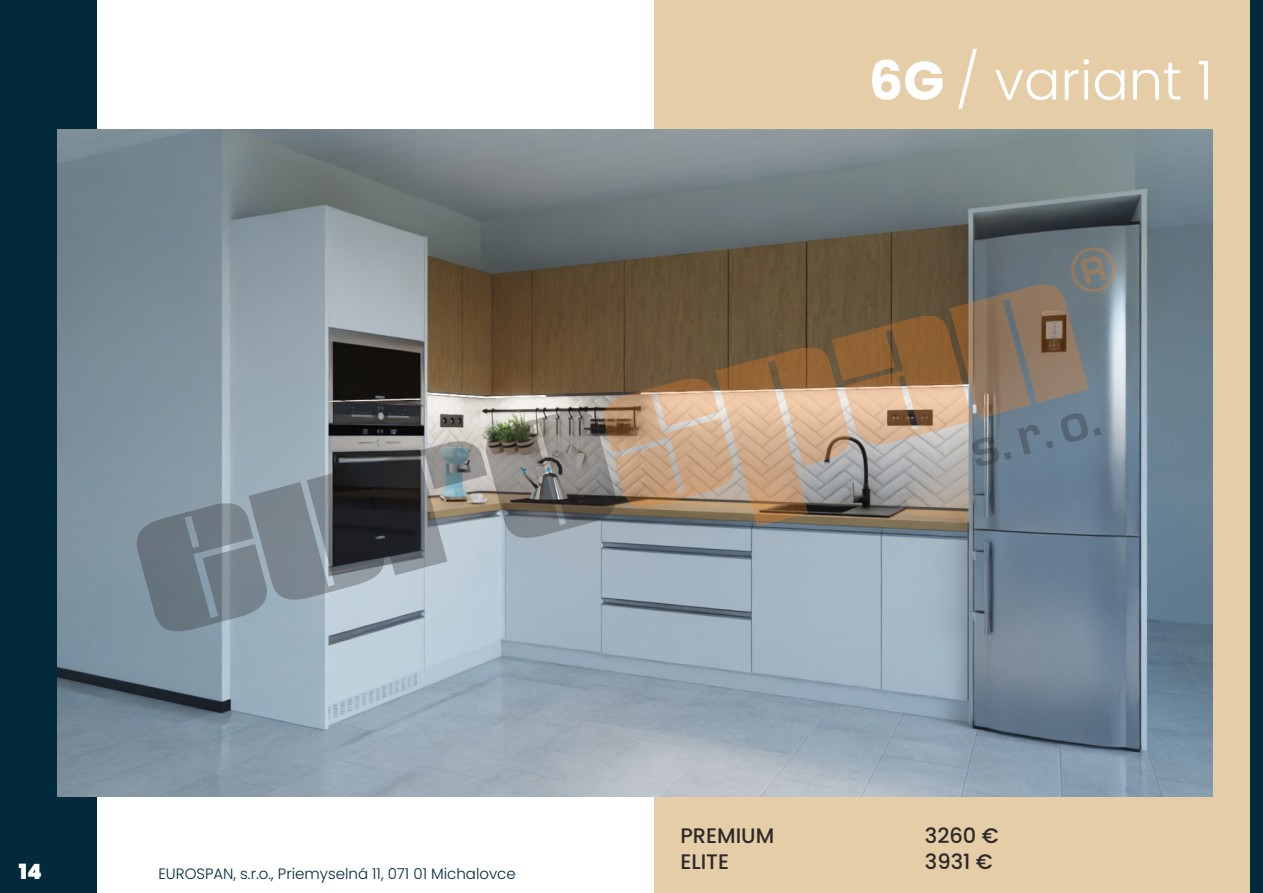
<style>
.page{position:relative;width:1263px;height:893px;background:#fff}
.page>*{position:absolute;margin:0;border:0;box-sizing:border-box;transform-origin:0 0}
.t1{font:300 54px "Poppins";color:#fff}
.t2{font:500 21px "Poppins";color:#2b292a}
.t3{font:900 21px "Poppins";color:#fff}
.t4{font:300 15px "Poppins";color:#032a3b}
.s1{font-weight:700}
</style>
<div class="page">
<div style="left:0;top:0;width:96px;height:893px;background:#032a3b"></div>
<div style="left:655px;top:0;width:608px;height:893px;background:#e5cda7"></div>
<img style="left:58px;top:130px;width:1155px;height:666px">
<div style="left:1250px;top:0;width:13px;height:893px;background:#032a3b"></div>
<svg style="left:136px;top:410px;width:480px;height:221px;background:#858f96"></svg>
<svg style="left:601px;top:247px;width:515px;height:280px;background:#887968"></svg>
<svg style="left:971px;top:437px;width:41px;height:29px"></svg>
<svg style="left:1018px;top:424px;width:22px;height:31px"></svg>
<svg style="left:1046px;top:440px;width:8px;height:9px"></svg>
<svg style="left:1060px;top:413px;width:41px;height:29px"></svg>
<p class="t1" style="left:869px;top:49px;width:345px"><span class="s1">6G</span> / variant 1</p>
<h2 class="t3" style="left:19px;top:860px;width:25px">14</h2>
<p class="t4" style="left:158px;top:865px;width:359px">EUROSPAN, s.r.o., Priemyselná 11, 071 01 Michalovce</p>
<p class="t2" style="left:680px;top:824px;width:95px">PREMIUM</p>
<p class="t2" style="left:925px;top:824px;width:75px">3260 €</p>
<p class="t2" style="left:680px;top:849px;width:50px">ELITE</p>
<p class="t2" style="left:925px;top:849px;width:69px">3931 €</p>
</div>
